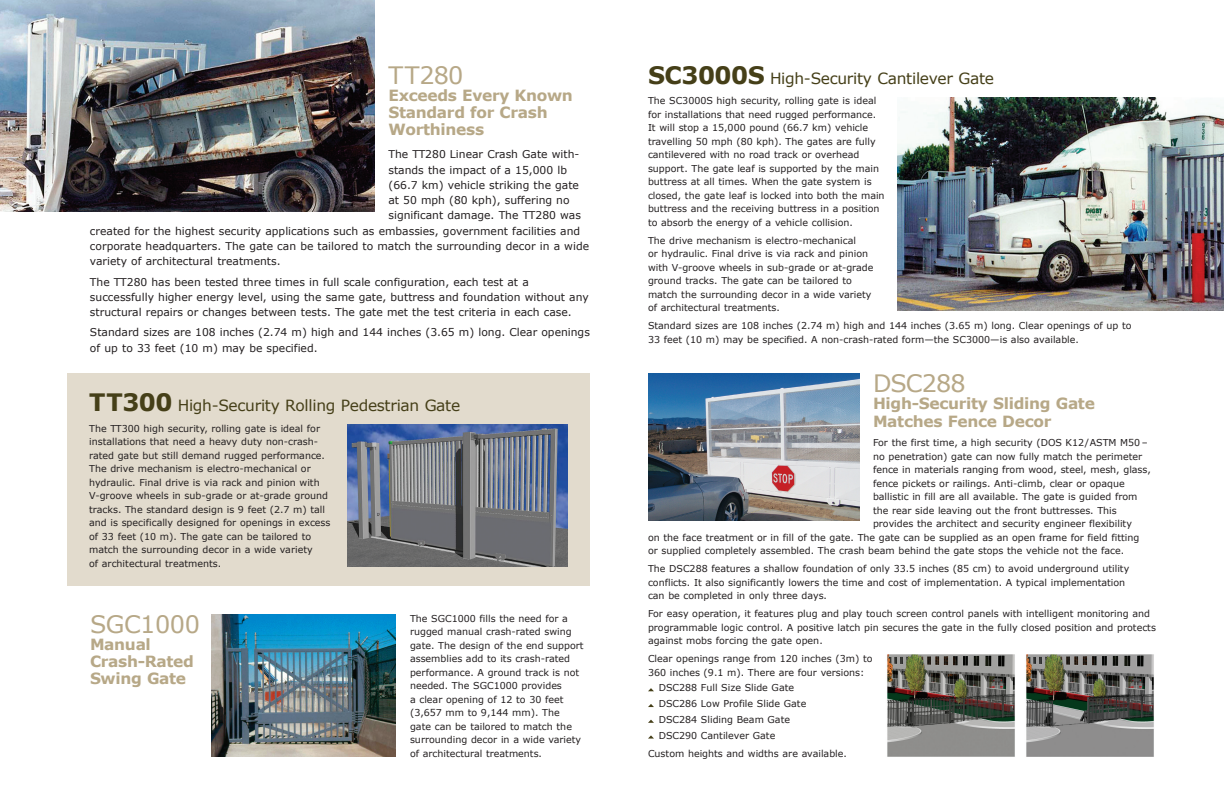
<style>
.page{position:relative;width:1224px;height:792px;background:#fff}
.page>*{position:absolute;margin:0;border:0;box-sizing:border-box;transform-origin:0 0}
.t1{font:24px "Verdana";letter-spacing:-.02em;color:#b7a887}
.t2{font:700 15.4px/17.1px "Verdana";letter-spacing:-.02em;color:#b7a887}
.t3{font:15.4px "Verdana";letter-spacing:-.02em;color:#453f18}
.t4{font:10.8px/15.3px "Verdana";color:#231f20}
.t5{font:9.5px/13.5px "Verdana";color:#231f20}
.s1{font-weight:700;font-size:24px}
</style>
<div class="page">
<img style="left:898px;top:97px;width:326px;height:213px">
<img style="left:212px;top:614px;width:184px;height:143px">
<svg style="left:648px;top:688px;width:6px;height:3px"></svg>
<svg style="left:648px;top:704px;width:6px;height:3px"></svg>
<svg style="left:648px;top:720px;width:6px;height:3px"></svg>
<svg style="left:648px;top:735px;width:6px;height:4px"></svg>
<img style="left:0;top:0;width:375px;height:211px">
<div style="left:67px;top:374px;width:523px;height:212px;background:#e2dbcd"></div>
<img style="left:347px;top:425px;width:221px;height:142px">
<img style="left:648px;top:374px;width:212px;height:146px">
<img style="left:887px;top:654px;width:267px;height:103px">
<p class="t1" style="left:388px;top:60px;width:76px">TT280</p>
<p class="t2" style="left:388px;top:87px;width:186px">Exceeds Every Known<br>Standard for Crash<br>Worthiness</p>
<p class="t4" style="left:388px;top:147px;width:193px">The TT280 Linear Crash Gate with-</p>
<p class="t4" style="left:388px;top:162px;width:180px">stands the impact of a 15,000 lb</p>
<p class="t4" style="left:388px;top:177px;width:192px">(66.7 km) vehicle striking the gate</p>
<p class="t4" style="left:388px;top:193px;width:183px">at 50 mph (80 kph), suffering no</p>
<p class="t4" style="left:388px;top:208px;width:194px">significant damage. The TT280 was</p>
<p class="t4" style="left:90px;top:223px;width:492px">created for the highest security applications such as embassies, government facilities and</p>
<p class="t4" style="left:90px;top:239px;width:501px">corporate headquarters. The gate can be tailored to match the surrounding decor in a wide</p>
<p class="t4" style="left:90px;top:254px;width:192px">variety of architectural treatments.</p>
<p class="t4" style="left:90px;top:274px;width:500px">The TT280 has been tested three times in full scale configuration, each test at a successfully higher energy level, using the same gate, buttress and foundation without any structural repairs or changes between tests. The gate met the test criteria in each case.</p>
<p class="t4" style="left:90px;top:325px;width:501px">Standard sizes are 108 inches (2.74 m) high and 144 inches (3.65 m) long. Clear openings of up to 33 feet (10 m) may be specified.</p>
<p class="t3" style="left:89px;top:396px;width:373px"><span class="s1">TT300</span> High-Security Rolling Pedestrian Gate</p>
<p class="t5" style="left:89px;top:422px;width:243px">The TT300 high security, rolling gate is ideal for installations that need a heavy duty non-crash&shy;rated gate but still demand rugged performance.<br>The drive mechanism is electro-mechanical or hydraulic. Final drive is via rack and pinion with V-groove wheels in sub-grade or at-grade ground tracks. The standard design is 9 feet (2.7 m) tall and is specifically designed for openings in excess of 33 feet (10 m). The gate can be tailored to match the surrounding decor in a wide variety<br>of architectural treatments.</p>
<p class="t1" style="left:90px;top:609px;width:111px">SGC1000</p>
<p class="t2" style="left:90px;top:636px;width:106px">Manual<br>Crash-Rated<br>Swing Gate</p>
<p class="t5" style="left:410px;top:611px;width:175px">The SGC1000 fills the need for a rugged manual crash-rated swing gate. The design of the end support assemblies add to its crash-rated performance. A ground track is not needed. The SGC1000 provides<br>a clear opening of 12 to 30 feet (3,657 mm to 9,144 mm). The<br>gate can be tailored to match the surrounding decor in a wide variety of architectural treatments.</p>
<p class="t3" style="left:648px;top:68px;width:348px"><span class="s1">SC3000S</span> High-Security Cantilever Gate</p>
<p class="t5" style="left:648px;top:94px;width:238px">The SC3000S high security, rolling gate is ideal for installations that need rugged performance.<br>It will stop a 15,000 pound (66.7 km) vehicle travelling 50 mph (80 kph). The gates are fully cantilevered with no road track or overhead support. The gate leaf is supported by the main buttress at all times. When the gate system is closed, the gate leaf is locked into both the main buttress and the receiving buttress in a position to absorb the energy of a vehicle collision.</p>
<p class="t5" style="left:648px;top:234px;width:227px">The drive mechanism is electro-mechanical<br>or hydraulic. Final drive is via rack and pinion with V-groove wheels in sub-grade or at-grade ground tracks. The gate can be tailored to match the surrounding decor in a wide variety of architectural treatments.</p>
<p class="t5" style="left:648px;top:319px;width:485px">Standard sizes are 108 inches (2.74 m) high and 144 inches (3.65 m) long. Clear openings of up to<br>33 feet (10 m) may be specified. A non-crash-rated form—the SC3000—is also available.</p>
<p class="t1" style="left:873px;top:368px;width:94px">DSC288</p>
<p class="t2" style="left:873px;top:395px;width:223px">High-Security Sliding Gate<br>Matches Fence Decor</p>
<p class="t5" style="left:873px;top:436px;width:276px">For the first time, a high security (DOS K12/ASTM M50–</p>
<p class="t5" style="left:873px;top:449px;width:271px">no penetration) gate can now fully match the perimeter</p>
<p class="t5" style="left:873px;top:463px;width:280px">fence in materials ranging from wood, steel, mesh, glass,</p>
<p class="t5" style="left:873px;top:476px;width:253px">fence pickets or railings. Anti-climb, clear or opaque</p>
<p class="t5" style="left:873px;top:490px;width:266px">ballistic in fill are all available. The gate is guided from</p>
<p class="t5" style="left:873px;top:503px;width:245px">the rear side leaving out the front buttresses. This</p>
<p class="t5" style="left:873px;top:517px;width:260px">provides the architect and security engineer flexibility</p>
<p class="t5" style="left:648px;top:530px;width:493px">on the face treatment or in fill of the gate. The gate can be supplied as an open frame for field fitting</p>
<p class="t5" style="left:648px;top:544px;width:478px">or supplied completely assembled. The crash beam behind the gate stops the vehicle not the face.</p>
<p class="t5" style="left:648px;top:562px;width:483px">The DSC288 features a shallow foundation of only 33.5 inches (85 cm) to avoid underground utility conflicts. It also significantly lowers the time and cost of implementation. A typical implementation can be completed in only three days.</p>
<p class="t5" style="left:648px;top:607px;width:509px">For easy operation, it features plug and play touch screen control panels with intelligent monitoring and programmable logic control. A positive latch pin secures the gate in the fully closed position and protects against mobs forcing the gate open.</p>
<p class="t5" style="left:648px;top:652px;width:226px">Clear openings range from 120 inches (3m) to<br>360 inches (9.1 m). There are four versions:</p>
<p class="t5" style="left:659px;top:681px;width:137px">DSC288 Full Size Slide Gate</p>
<p class="t5" style="left:659px;top:697px;width:149px">DSC286 Low Profile Slide Gate</p>
<p class="t5" style="left:659px;top:713px;width:133px">DSC284 Sliding Beam Gate</p>
<p class="t5" style="left:659px;top:728px;width:118px">DSC290 Cantilever Gate</p>
<p class="t5" style="left:648px;top:746px;width:201px">Custom heights and widths are available.</p>
</div>
